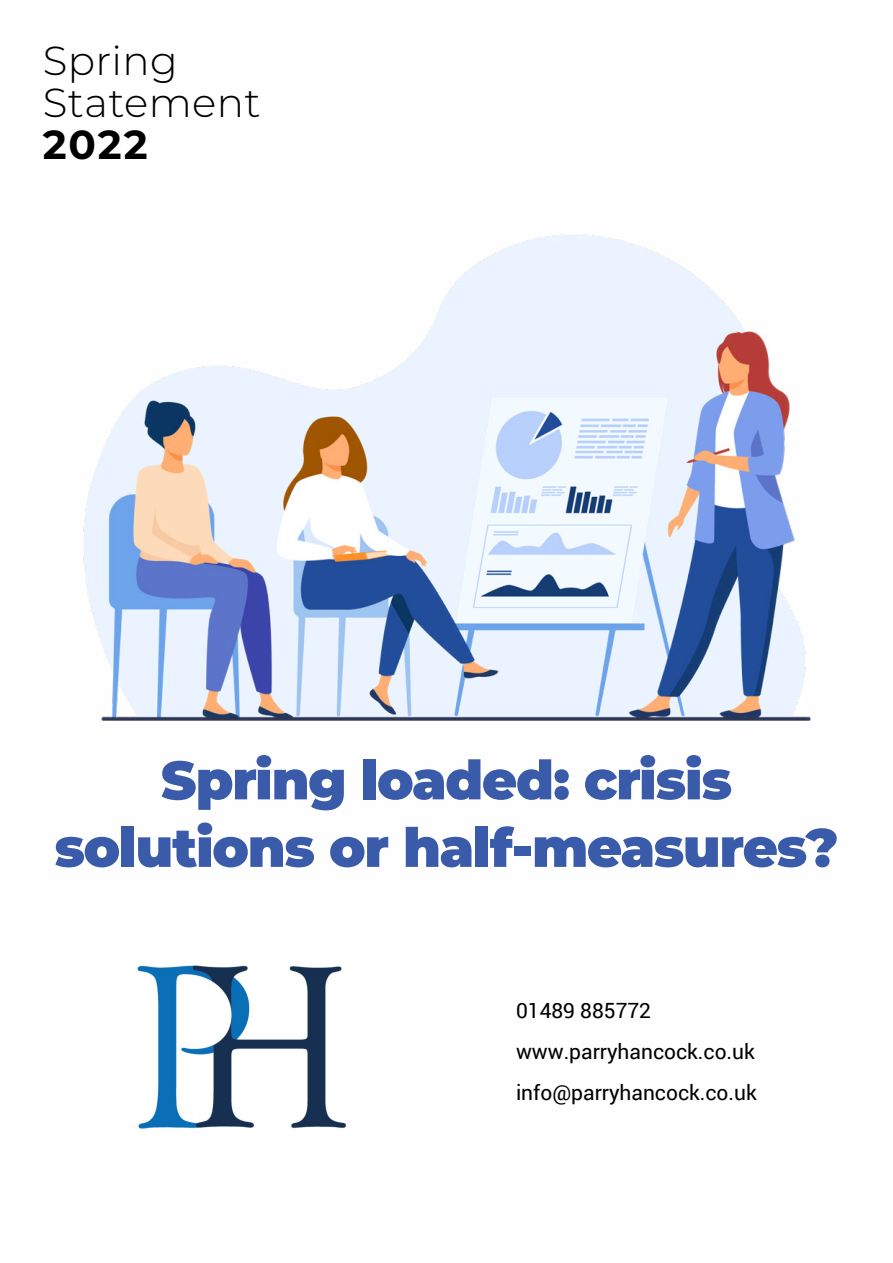
<style>
.page{position:relative;width:893px;height:1263px;background:#fff}
.page>*{position:absolute;margin:0;border:0;box-sizing:border-box;transform-origin:0 0}
.Paragraph_Style_1{font:900 54px/67.5px "Montserrat";letter-spacing:-.025em;color:#3a5ba9;text-align:center}
.t1{font:300 40.5px/42px "Montserrat";letter-spacing:.01em;color:#000}
.t2{font:21px/41px "Roboto";color:#000}
.s1{font-weight:700}
</style>
<div class="page">
<img style="left:83px;top:234px;width:728px;height:487px">
<img style="left:137px;top:965px;width:209px;height:165px">
<p class="t1" style="left:43px;top:38px;width:219px">Spring<br>Statement<br><span class="s1">2022</span></p>
<p class="Paragraph_Style_1" style="left:55px;top:743px;width:785px">Spring loaded: crisis solutions or half-measures?</p>
<p class="t2" style="left:516px;top:989px;width:242px">01489 885772 www.parryhancock.co.uk info@parryhancock.co.uk</p>
</div>
